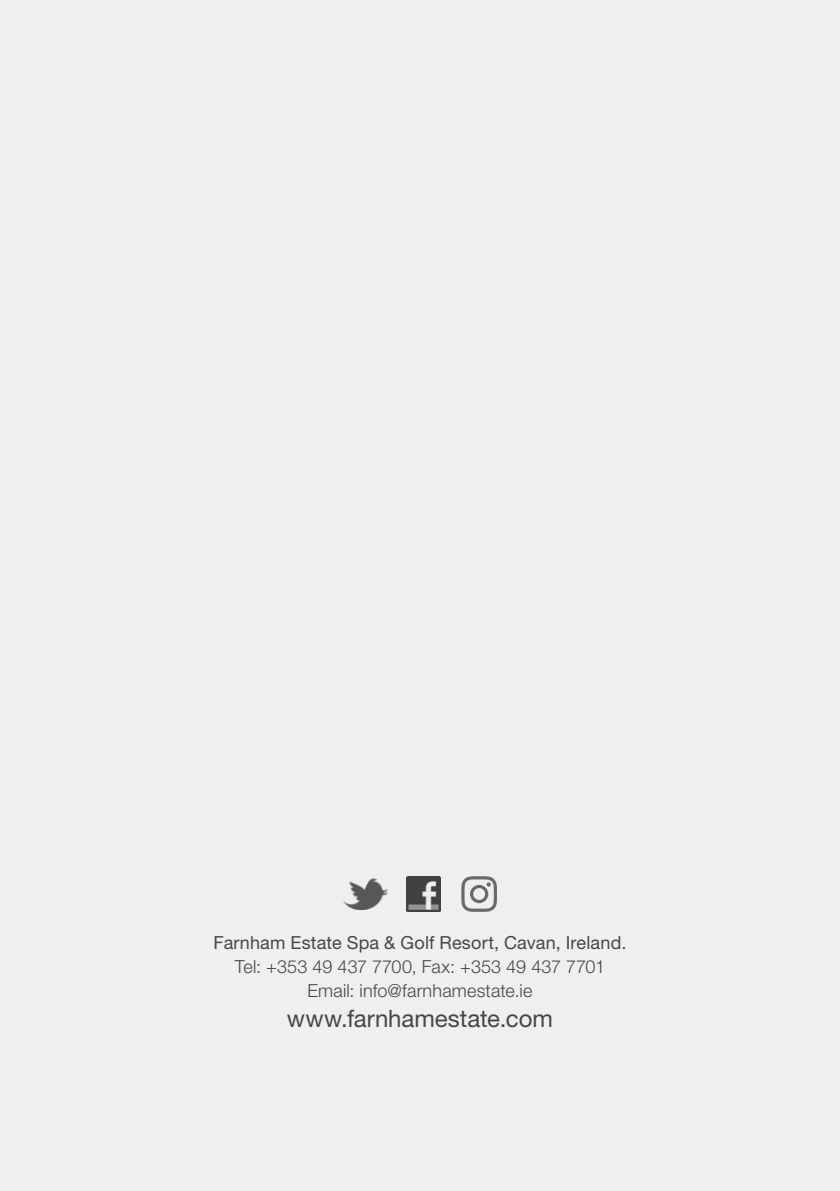
<style>
.page{position:relative;width:840px;height:1191px;background:#fff}
.page>*{position:absolute;margin:0;border:0;box-sizing:border-box;transform-origin:0 0}
.t1{font:24px "Helvetica Neue";color:#494742}
.t2{font:300 18px/24px "Helvetica Neue LT Std";letter-spacing:.005em;color:#494742;text-align:center}
.t3{font:18px "Helvetica Neue";letter-spacing:.01em;color:#494742}
</style>
<div class="page">
<div style="left:0;top:0;width:839px;height:1191px;background:#f0eff0"></div>
<img style="left:406px;top:876px;width:34px;height:35px">
<svg style="left:461px;top:876px;width:35px;height:35px"></svg>
<img style="left:343px;top:879px;width:44px;height:30px">
<p class="t3" style="left:213px;top:932px;width:414px">Farnham Estate Spa &amp; Golf Resort, Cavan, Ireland.</p>
<p class="t2" style="left:235px;top:954px;width:371px">Tel: +353 49 437 7700, Fax: +353 49 437 7701<br>Email: info@farnhamestate.ie</p>
<h1 class="t1" style="left:287px;top:1004px;width:267px">www.farnhamestate.com</h1>
</div>
